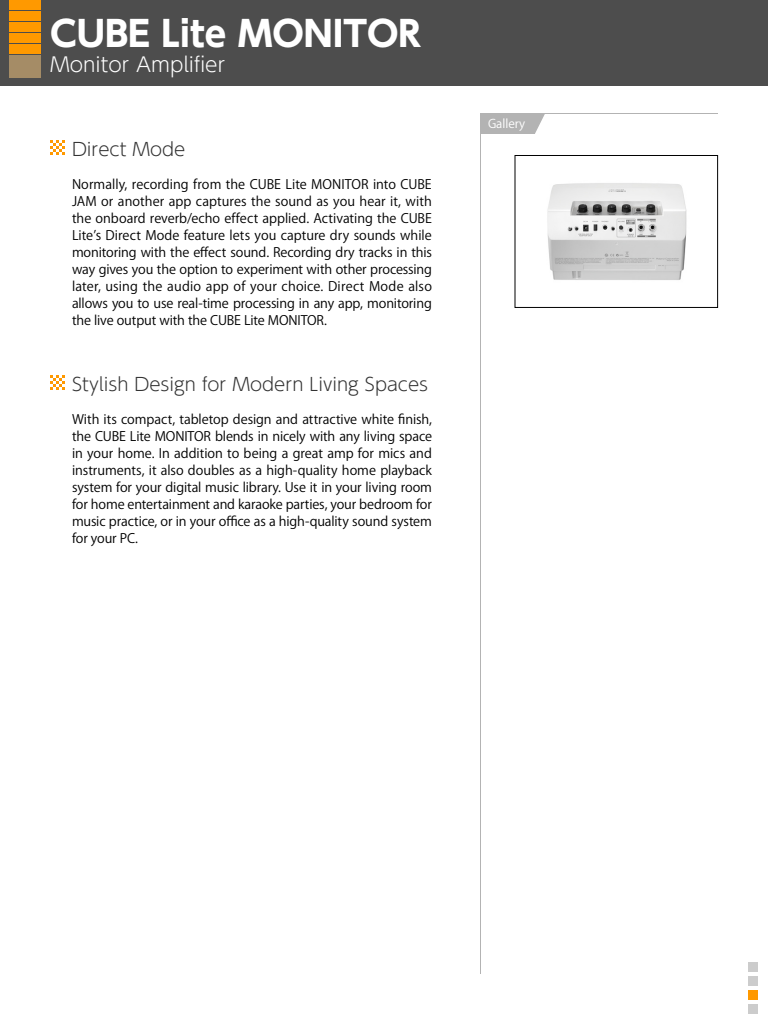
<style>
.page{position:relative;width:768px;height:1024px;background:#fff}
.page>*{position:absolute;margin:0;border:0;box-sizing:border-box;transform-origin:0 0}
.t1{font:700 35px "UD Shin Go Pro";color:#fff}
.t2{font:300 20px "UD Shin Go Pro";color:#fff}
.t3{font:300 18px "UD Shin Go Pro";color:#333}
.t4{font:13px/17px "Koz Go Pro";letter-spacing:-.01em;color:#000;text-align:justify}
.t5{font:12px "Koz Go Pro";color:#fff}
</style>
<div class="page">
<div style="left:0;top:0;width:768px;height:86px;background:#4d4d4d"></div>
<div style="left:9px;top:0;width:32px;height:10px;background:#f90"></div>
<div style="left:9px;top:11px;width:32px;height:10px;background:#f90"></div>
<div style="left:9px;top:22px;width:32px;height:10px;background:#f90"></div>
<div style="left:9px;top:33px;width:32px;height:10px;background:#f90"></div>
<div style="left:9px;top:44px;width:32px;height:10px;background:#f90"></div>
<div style="left:9px;top:55px;width:32px;height:23px;background:#a58c66"></div>
<svg style="left:50px;top:140px;width:15px;height:15px"></svg>
<svg style="left:50px;top:375px;width:15px;height:15px"></svg>
<svg style="left:480px;top:113px;width:239px;height:861px"></svg>
<svg style="left:480px;top:113px;width:66px;height:21px"></svg>
<img style="left:517px;top:157px;width:199px;height:149px">
<div style="left:515px;top:155px;width:203px;height:153px;border:1px solid #000"></div>
<div style="left:748px;top:962px;width:10px;height:10px;background:#ccc"></div>
<div style="left:748px;top:976px;width:10px;height:10px;background:#ccc"></div>
<div style="left:748px;top:990px;width:10px;height:10px;background:#f90"></div>
<div style="left:748px;top:1004px;width:10px;height:10px;background:#ccc"></div>
<p class="t1" style="left:50px;top:5px;width:372px">CUBE Lite MONITOR</p>
<p class="t2" style="left:50px;top:48px;width:177px">Monitor Amplifier</p>
<p class="t3" style="left:72px;top:134px;width:115px">Direct Mode</p>
<p class="t4" style="left:72px;top:177px;width:362px">Normally, recording from the CUBE Lite MONITOR into CUBE JAM or another app captures the sound as you hear it, with the onboard reverb/echo effect applied. Activating the CUBE Lite’s Direct Mode feature lets you capture dry sounds while monitoring with the effect sound. Recording dry tracks in this way gives you the option to experiment with other processing later, using the audio app of your choice. Direct Mode also allows you to use real-time processing in any app, monitoring the live output with the CUBE Lite MONITOR.</p>
<p class="t3" style="left:72px;top:369px;width:358px">Stylish Design for Modern Living Spaces</p>
<p class="t4" style="left:72px;top:412px;width:362px">With its compact, tabletop design and attractive white finish, the CUBE Lite MONITOR blends in nicely with any living space in your home. In addition to being a great amp for mics and instruments, it also doubles as a high-quality home playback system for your digital music library. Use it in your living room for home entertainment and karaoke parties, your bedroom for music practice, or in your office as a high-quality sound system for your PC.</p>
<p class="t5" style="left:488px;top:115px;width:39px">Gallery</p>
</div>
